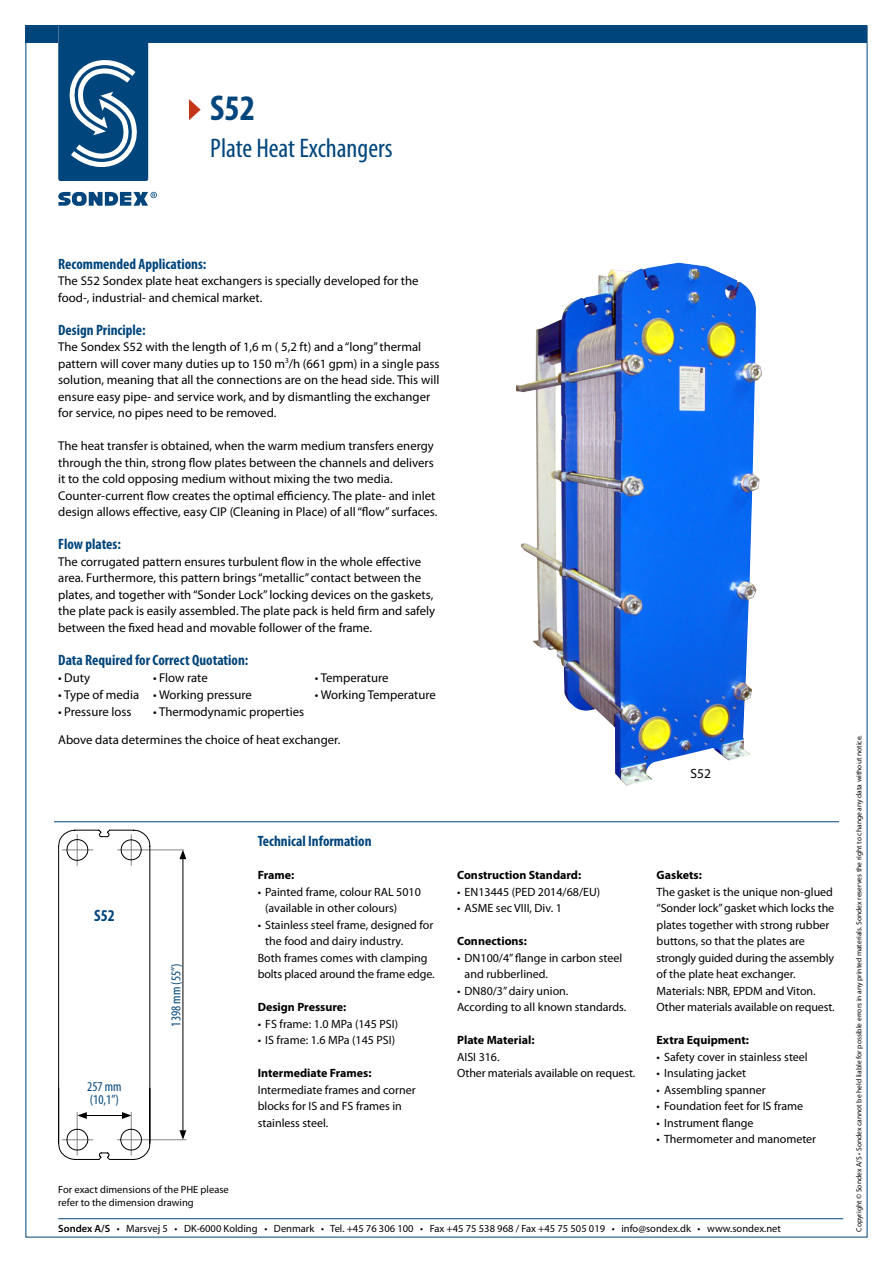
<style>
.page{position:relative;width:893px;height:1263px;background:#fff}
.page>*{position:absolute;margin:0;border:0;box-sizing:border-box;transform-origin:0 0}
.t1{font:700 condensed 36px "Myriad Pro";color:#00457c}
.t2{font:condensed 27px "Myriad Pro";color:#00457c}
.t3{font:700 condensed 16.5px "Myriad Pro";color:#00457c}
.t4{font:700 condensed 15px "Myriad Pro";color:#00457c}
.t5{font:condensed 13.5px "Myriad Pro";color:#00457c}
.t6{font:13.5px "Myriad Pro";color:#000}
.t7{font:12.75px/16.5px "Myriad Pro";color:#000}
.t8{font:12px/16.5px "Myriad Pro";color:#000}
.t9{font:700 12px "Myriad Pro";color:#000}
.t10{font:10.5px/12.6px "Myriad Pro";color:#000}
.t11{font:7.5px "Myriad Pro";color:#000}
.s1{font-weight:600}
</style>
<div class="page">
<div style="left:26px;top:26px;width:841px;height:17px;background:#00457c"></div>
<svg style="left:58px;top:26px;width:90px;height:155px"></svg>
<svg style="left:58px;top:192px;width:99px;height:14px"></svg>
<hr style="left:58px;top:1218px;width:785px;height:1px;background:#00457c">
<hr style="left:54px;top:821px;width:785px;height:1px;background:#00457c">
<img style="left:516px;top:262px;width:246px;height:524px">
<svg style="left:189px;top:99px;width:12px;height:21px"></svg>
<hr style="left:183px;top:857px;width:1px;height:276px;background:#000">
<svg style="left:179px;top:851px;width:7px;height:8px"></svg>
<svg style="left:179px;top:1130px;width:7px;height:9px"></svg>
<hr style="left:117px;top:850px;width:67px;height:1px;background:#858584">
<hr style="left:117px;top:1139px;width:69px;height:1px;background:#858584">
<svg style="left:58px;top:829px;width:93px;height:331px"></svg>
<p class="t1" style="left:210px;top:86px;width:46px">S52</p>
<p class="t2" style="left:210px;top:132px;width:184px">Plate Heat Exchangers</p>
<p class="t4" style="left:58px;top:254px;width:150px">Recommended Applications:</p>
<p class="t7" style="left:58px;top:272px;width:362px">The S52 Sondex plate heat exchangers is specially developed for the food-, industrial- and chemical market.</p>
<p class="t4" style="left:58px;top:320px;width:89px">Design Principle:</p>
<p class="t7" style="left:58px;top:338px;width:383px">The Sondex S52 with the length of 1,6 m ( 5,2 ft) and a “long” thermal pattern will cover many duties up to 150 m<sup>3</sup>/h (661 gpm) in a single pass solution, meaning that all the connections are on the head side. This will ensure easy pipe- and service work, and by dismantling the exchanger for service, no pipes need to be removed.</p>
<p class="t7" style="left:58px;top:437px;width:381px">The heat transfer is obtained, when the warm medium transfers energy through the thin, strong flow plates between the channels and delivers it to the cold opposing medium without mixing the two media.<br>Counter-current flow creates the optimal efficiency. The plate- and inlet design allows effective, easy CIP (Cleaning in Place) of all “flow” surfaces.</p>
<p class="t4" style="left:58px;top:535px;width:64px">Flow plates:</p>
<p class="t7" style="left:58px;top:553px;width:378px">The corrugated pattern ensures turbulent flow in the whole effective area. Furthermore, this pattern brings “metallic” contact between the plates, and together with “Sonder Lock” locking devices on the gaskets, the plate pack is easily assembled. The plate pack is held firm and safely between the fixed head and movable follower of the frame.</p>
<p class="t4" style="left:58px;top:650px;width:192px">Data Required for Correct Quotation:</p>
<p class="t7" style="left:58px;top:669px;width:33px">• Duty</p>
<p class="t7" style="left:153px;top:669px;width:56px">• Flow rate</p>
<p class="t7" style="left:315px;top:669px;width:75px">• Temperature</p>
<p class="t7" style="left:58px;top:686px;width:82px">• Type of media</p>
<p class="t7" style="left:153px;top:686px;width:100px">• Working pressure</p>
<p class="t7" style="left:315px;top:686px;width:123px">• Working Temperature</p>
<p class="t7" style="left:58px;top:703px;width:75px">• Pressure loss</p>
<p class="t7" style="left:153px;top:703px;width:153px">• Thermodynamic properties</p>
<p class="t7" style="left:58px;top:731px;width:284px">Above data determines the choice of heat exchanger.</p>
<p class="t6" style="left:691px;top:765px;width:22px">S52</p>
<p class="t3" style="left:94px;top:905px;width:22px">S52</p>
<p class="t5" style="left:87px;top:1078px;width:36px">257 mm</p>
<p class="t5" style="left:90px;top:1091px;width:31px">(10,1”)</p>
<p class="t5" style="left:168px;top:1026px;width:65px;rotate:-90deg">1398 mm (55”)</p>
<p class="t10" style="left:58px;top:1183px;width:172px">For exact dimensions of the PHE please refer to the dimension drawing</p>
<p class="t4" style="left:258px;top:832px;width:115px">Technical Information</p>
<p class="t9" style="left:258px;top:867px;width:38px">Frame:</p>
<p class="t8" style="left:265px;top:883px;width:157px;text-indent:-8px">• Painted frame, colour RAL 5010 (available in other colours)</p>
<p class="t8" style="left:258px;top:916px;width:177px">• Stainless steel frame, designed for</p>
<p class="t8" style="left:265px;top:933px;width:140px">the food and dairy industry.</p>
<p class="t8" style="left:258px;top:949px;width:171px">Both frames comes with clamping</p>
<p class="t8" style="left:258px;top:966px;width:179px">bolts placed around the frame edge.</p>
<p class="t9" style="left:258px;top:999px;width:90px">Design Pressure:</p>
<p class="t8" style="left:258px;top:1015px;width:142px">• FS frame: 1.0 MPa (145 PSI)</p>
<p class="t8" style="left:258px;top:1032px;width:139px">• IS frame: 1.6 MPa (145 PSI)</p>
<p class="t9" style="left:258px;top:1065px;width:115px">Intermediate Frames:</p>
<p class="t8" style="left:258px;top:1081px;width:159px">Intermediate frames and corner blocks for IS and FS frames in stainless steel.</p>
<p class="t9" style="left:457px;top:867px;width:126px">Construction Standard:</p>
<p class="t8" style="left:457px;top:883px;width:145px">• EN13445 (PED 2014/68/EU)</p>
<p class="t8" style="left:457px;top:900px;width:106px">• ASME sec VIII, Div. 1</p>
<p class="t9" style="left:457px;top:933px;width:71px">Connections:</p>
<p class="t8" style="left:465px;top:949px;width:159px;text-indent:-8px">• DN100/4” flange in carbon steel and rubberlined.</p>
<p class="t8" style="left:457px;top:982px;width:113px">• DN80/3” dairy union.</p>
<p class="t8" style="left:457px;top:999px;width:171px">According to all known standards.</p>
<p class="t9" style="left:457px;top:1032px;width:79px">Plate Material:</p>
<p class="t8" style="left:457px;top:1048px;width:44px">AISI 316.</p>
<p class="t8" style="left:457px;top:1065px;width:180px">Other materials available on request.</p>
<p class="t9" style="left:657px;top:867px;width:47px">Gaskets:</p>
<p class="t8" style="left:657px;top:883px;width:179px">The gasket is the unique non-glued “Sonder lock” gasket which locks the plates together with strong rubber buttons, so that the plates are strongly guided during the assembly of the plate heat exchanger.</p>
<p class="t8" style="left:657px;top:982px;width:180px">Materials: NBR, EPDM and Viton.<br>Other materials available on request.</p>
<p class="t9" style="left:657px;top:1032px;width:94px">Extra Equipment:</p>
<p class="t8" style="left:657px;top:1048px;width:153px">• Safety cover in stainless steel</p>
<p class="t8" style="left:657px;top:1065px;width:91px">• Insulating jacket</p>
<p class="t8" style="left:657px;top:1081px;width:111px">• Assembling spanner</p>
<p class="t8" style="left:657px;top:1098px;width:148px">• Foundation feet for IS frame</p>
<p class="t8" style="left:657px;top:1114px;width:98px">• Instrument flange</p>
<p class="t8" style="left:657px;top:1131px;width:161px">• Thermometer and manometer</p>
<p class="t10" style="left:58px;top:1222px;width:724px"><span class="s1">Sondex A/S</span> • Marsvej 5 • DK-6000 Kolding • Denmark • Tel. +45 76 306 100 • Fax +45 75 538 968 / Fax +45 75 505 019 • info@sondex.dk • www.sondex.net</p>
<p class="t11" style="left:854px;top:1232px;width:498px;rotate:-90deg">Copyright © Sondex A/S • Sondex cannot be held liable for possible errors in any printed materials. Sondex reserves the right to change any data without notice.</p>
</div>
